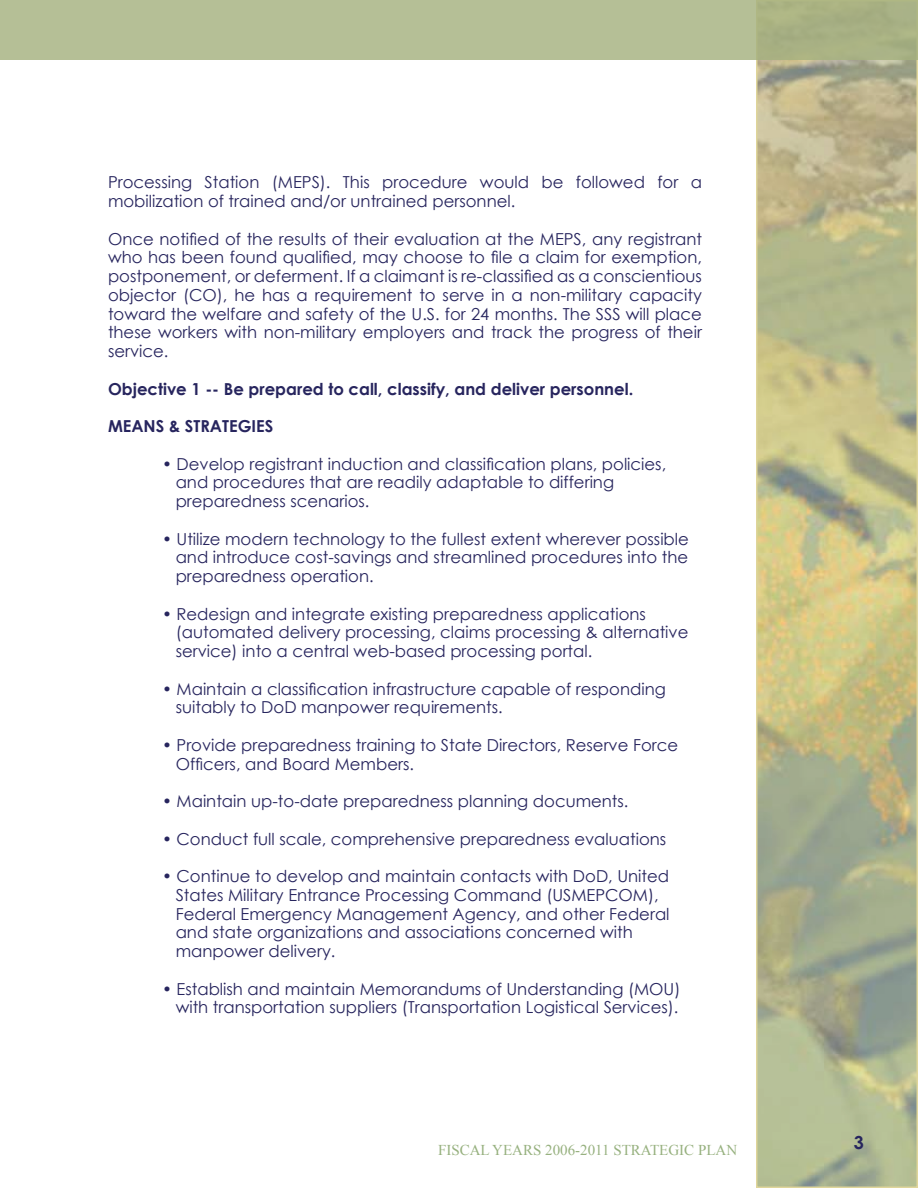
<style>
.page{position:relative;width:918px;height:1188px;background:#fff}
.page>*{position:absolute;margin:0;border:0;box-sizing:border-box;transform-origin:0 0}
.t1{font:700 18px "Century Gothic";color:#27255e}
.t2{font:16.5px/18.8px "Century Gothic";color:#27255e}
.t3{font:700 16.5px "Century Gothic";color:#27255e}
.t4{font:15px "Times New Roman";color:#97b17f}
</style>
<div class="page">
<img style="left:759px;top:60px;width:156px;height:1125px">
<div style="left:756px;top:0;width:162px;height:1188px;border:2px solid #d7cb81"></div>
<div style="left:0;top:0;width:918px;height:60px;background:linear-gradient(to right,#b8c39b,#adb68a)"></div>
<p class="t2" style="left:108px;top:173px;width:595px">Processing Station (MEPS). This procedure would be followed for a mobilization of trained and/or untrained personnel.</p>
<p class="t2" style="left:108px;top:229px;width:596px;text-align:justify">Once notified of the results of their evaluation at the MEPS, any registrant who has been found qualified, may choose to file a claim for exemption, postponement, or deferment. If a claimant is re-classified as a conscientious objector (CO), he has a requirement to serve in a non-military capacity toward the welfare and safety of the U.S. for 24 months. The SSS will place these workers with non-military employers and track the progress of their service.</p>
<p class="t3" style="left:108px;top:376px;width:527px">Objective 1 -- Be prepared to call, classify, and deliver personnel.</p>
<p class="t3" style="left:108px;top:414px;width:167px">MEANS &amp; STRATEGIES</p>
<p class="t2" style="left:176px;top:454px;width:492px;text-indent:-14px">• Develop registrant induction and classification plans, policies, and procedures that are readily adaptable to differing preparedness scenarios.</p>
<p class="t2" style="left:176px;top:529px;width:515px;text-align:justify;text-indent:-14px">• Utilize modern technology to the fullest extent wherever possible and introduce cost-savings and streamlined procedures into the preparedness operation.</p>
<p class="t2" style="left:176px;top:604px;width:514px;text-indent:-14px">• Redesign and integrate existing preparedness applications (automated delivery processing, claims processing &amp; alternative service) into a central web-based processing portal.</p>
<p class="t2" style="left:176px;top:679px;width:492px;text-indent:-14px">• Maintain a classification infrastructure capable of responding suitably to DoD manpower requirements.</p>
<p class="t2" style="left:176px;top:735px;width:504px;text-indent:-14px">• Provide preparedness training to State Directors, Reserve Force<br>Officers, and Board Members.</p>
<p class="t2" style="left:162px;top:791px;width:468px">• Maintain up-to-date preparedness planning documents.</p>
<p class="t2" style="left:162px;top:829px;width:506px">• Conduct full scale, comprehensive preparedness evaluations</p>
<p class="t2" style="left:176px;top:866px;width:495px;text-indent:-14px">• Continue to develop and maintain contacts with DoD, United States Military Entrance Processing Command (USMEPCOM), Federal Emergency Management Agency, and other Federal and state organizations and associations concerned with manpower delivery.</p>
<p class="t2" style="left:162px;top:979px;width:520px;text-align:right">• Establish and maintain Memorandums of Understanding (MOU) with transportation suppliers (Transportation Logistical Services).</p>
<p class="t4" style="left:438px;top:1140px;width:301px">FISCAL YEARS 2006-2011 STRATEGIC PLAN</p>
<p class="t1" style="left:854px;top:1129px;width:12px">3</p>
</div>
